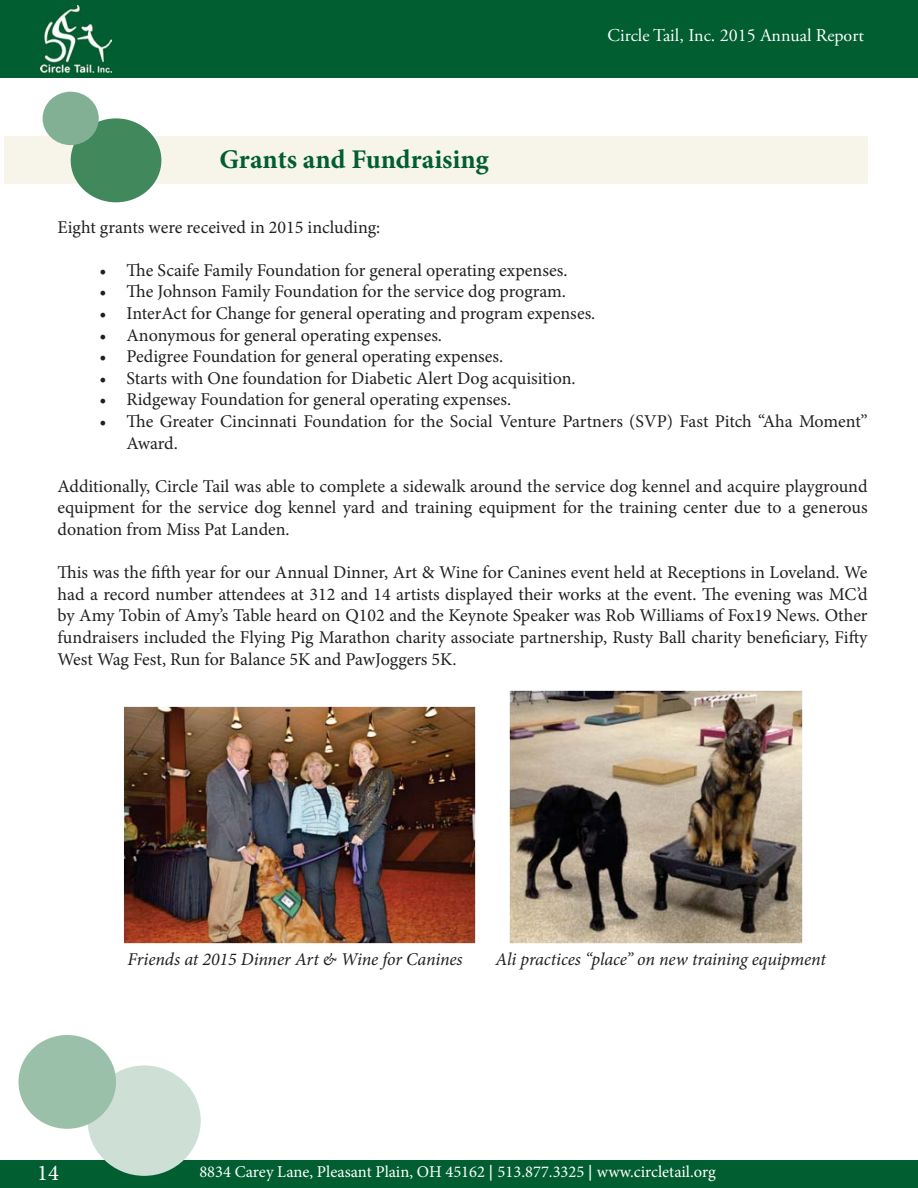
<style>
.page{position:relative;width:918px;height:1188px;background:#fff}
.page>*{position:absolute;margin:0;border:0;box-sizing:border-box;transform-origin:0 0}
.t1{font:700 27px "Minion Pro";color:#005e30}
.t2{font:22.5px "Minion Pro";color:#fff}
.t3{font:18px/21.6px "Minion Pro";color:#231f20;text-align:justify}
.t4{font:italic 18px "Minion Pro";letter-spacing:-.01em;color:#231f20}
.t5{font:18px "Adobe Garamond Pro";color:#fff}
.t6{font:16.5px "Minion Pro";color:#fff}
.s1{font-family:"Arial"}
</style>
<div class="page">
<div style="left:0;top:1161px;width:918px;height:27px;background:#005e30"></div>
<div style="left:4px;top:136px;width:864px;height:48px;background:#f7f4ea"></div>
<div style="left:88px;top:1065px;width:113px;height:111px;background:#cee0d5;border-radius:50%"></div>
<div style="left:18px;top:1035px;width:98px;height:94px;background:#9bc0aa;border-radius:50%"></div>
<div style="left:0;top:0;width:918px;height:78px;background:#005e30"></div>
<div style="left:71px;top:118px;width:90px;height:84px;background:#41885c;border-radius:50%"></div>
<div style="left:43px;top:92px;width:56px;height:53px;background:#82b094;border-radius:50%"></div>
<img style="left:41px;top:5px;width:70px;height:68px">
<img style="left:124px;top:706px;width:352px;height:238px">
<img style="left:509px;top:691px;width:293px;height:253px">
<h1 class="t1" style="left:220px;top:149px;width:271px">Grants and Fundraising</h1>
<p class="t5" style="left:608px;top:24px;width:258px">Circle Tail, Inc. 2015 Annual Report</p>
<p class="t3" style="left:58px;top:218px;width:324px">Eight grants were received in 2015 including:</p>
<p class="t3" style="left:100px;top:261px;width:469px">• The Scaife Family Foundation for general operating expenses.</p>
<p class="t3" style="left:100px;top:282px;width:468px">• The Johnson Family Foundation for the service dog program.</p>
<p class="t3" style="left:100px;top:304px;width:497px">• InterAct for Change for general operating and program expenses.</p>
<p class="t3" style="left:100px;top:326px;width:344px">• Anonymous for general operating expenses.</p>
<p class="t3" style="left:100px;top:347px;width:405px">• Pedigree Foundation for general operating expenses.</p>
<p class="t3" style="left:100px;top:369px;width:478px">• Starts with One foundation for Diabetic Alert Dog acquisition.</p>
<p class="t3" style="left:100px;top:390px;width:413px">• Ridgeway Foundation for general operating expenses.</p>
<p class="t3" style="left:127px;top:412px;width:743px;text-indent:-27px">• The Greater Cincinnati Foundation for the Social Venture Partners (SVP) Fast Pitch “Aha Moment”<br>Award.</p>
<p class="t3" style="left:58px;top:477px;width:812px">Additionally, Circle Tail was able to complete a sidewalk around the service dog kennel and acquire playground equipment for the service dog kennel yard and training equipment for the training center due to a generous donation from Miss Pat Landen.</p>
<p class="t3" style="left:58px;top:563px;width:812px">This was the fifth year for our Annual Dinner, Art &amp; Wine for Canines event held at Receptions in Loveland. We had a record number attendees at 312 and 14 artists displayed their works at the event. The evening was MC’d by Amy Tobin of Amy’s Table heard on Q102 and the Keynote Speaker was Rob Williams of Fox19 News. Other fundraisers included the Flying Pig Marathon charity associate partnership, Rusty Ball charity beneficiary, Fifty West Wag Fest, Run for Balance 5K and PawJoggers 5K.</p>
<p class="t4" style="left:128px;top:953px;width:337px">Friends at 2015 Dinner Art &amp; Wine for Canines</p>
<p class="t4" style="left:496px;top:953px;width:332px">Ali practices “place” on new training equipment</p>
<p class="t2" style="left:37px;top:1164px;width:23px">14</p>
<p class="t6" style="left:199px;top:1165px;width:518px">8834 Carey Lane, Pleasant Plain, OH 45162 <span class="s1">|</span> 513.877.3325 <span class="s1">|</span> www.circletail.org</p>
</div>
